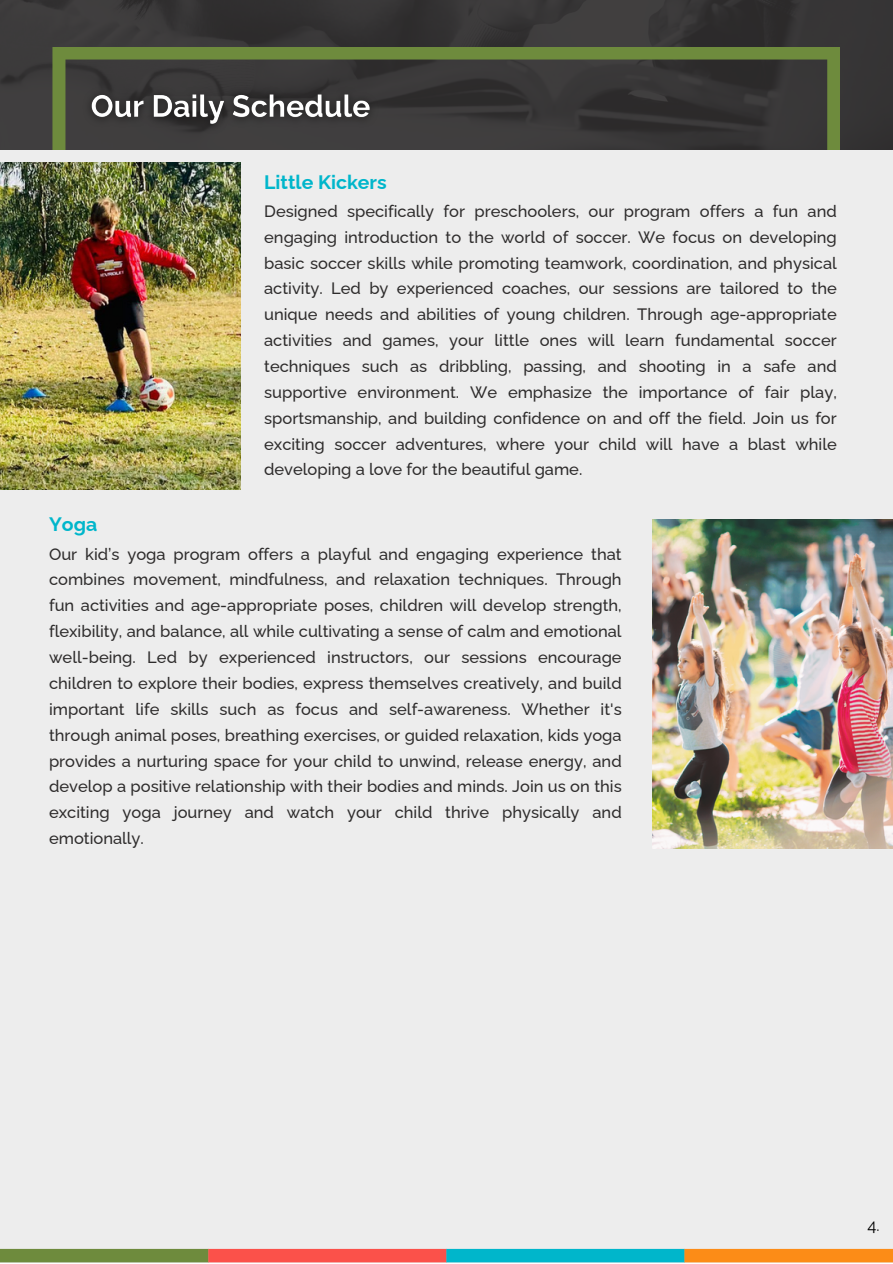
<style>
.page{position:relative;width:893px;height:1264px;background:#fff}
.page>*{position:absolute;margin:0;border:0;box-sizing:border-box;transform-origin:0 0}
.t1{font:700 19.5px "Raleway";color:#00b6cb}
.t2{font:500 16.5px/25.8px "Raleway";color:#2e2c2c;text-align:justify}
.t3{font:16.5px "Raleway";color:#000}
</style>
<div class="page">
<div style="left:0;top:0;width:892px;height:1262px;background:#ededed"></div>
<div style="left:0;top:1248px;width:209px;height:14px;background:#6e8b3d"></div>
<div style="left:208px;top:1248px;width:238px;height:14px;background:#fb514a"></div>
<div style="left:446px;top:1248px;width:238px;height:14px;background:#00b6cb"></div>
<div style="left:684px;top:1248px;width:208px;height:14px;background:#fc8c17"></div>
<div style="left:0;top:0;width:892px;height:150px;background:#373536"></div>
<img style="left:652px;top:520px;width:240px;height:328px">
<svg style="left:52px;top:46px;width:788px;height:104px"></svg>
<img style="left:0;top:162px;width:241px;height:327px">
<p class="t1" style="left:264px;top:170px;width:124px">Little Kickers</p>
<p class="t2" style="left:264px;top:198px;width:574px">Designed specifically for preschoolers, our program offers a fun and engaging introduction to the world of soccer. We focus on developing basic soccer skills while promoting teamwork, coordination, and physical activity. Led by experienced coaches, our sessions are tailored to the unique needs and abilities of young children. Through age-appropriate activities and games, your little ones will learn fundamental soccer techniques such as dribbling, passing, and shooting in a safe and supportive environment. We emphasize the importance of fair play, sportsmanship, and building confidence on and off the field. Join us for exciting soccer adventures, where your child will have a blast while developing a love for the beautiful game.</p>
<p class="t1" style="left:49px;top:513px;width:50px">Yoga</p>
<p class="t2" style="left:49px;top:541px;width:574px">Our kid’s yoga program offers a playful and engaging experience that combines movement, mindfulness, and relaxation techniques. Through fun activities and age-appropriate poses, children will develop strength, flexibility, and balance, all while cultivating a sense of calm and emotional well-being. Led by experienced instructors, our sessions encourage children to explore their bodies, express themselves creatively, and build important life skills such as focus and self-awareness. Whether it's through animal poses, breathing exercises, or guided relaxation, kids yoga provides a nurturing space for your child to unwind, release energy, and develop a positive relationship with their bodies and minds. Join us on this exciting yoga journey and watch your child thrive physically and emotionally.</p>
<p class="t3" style="left:867px;top:1215px;width:14px">4.</p>
</div>
